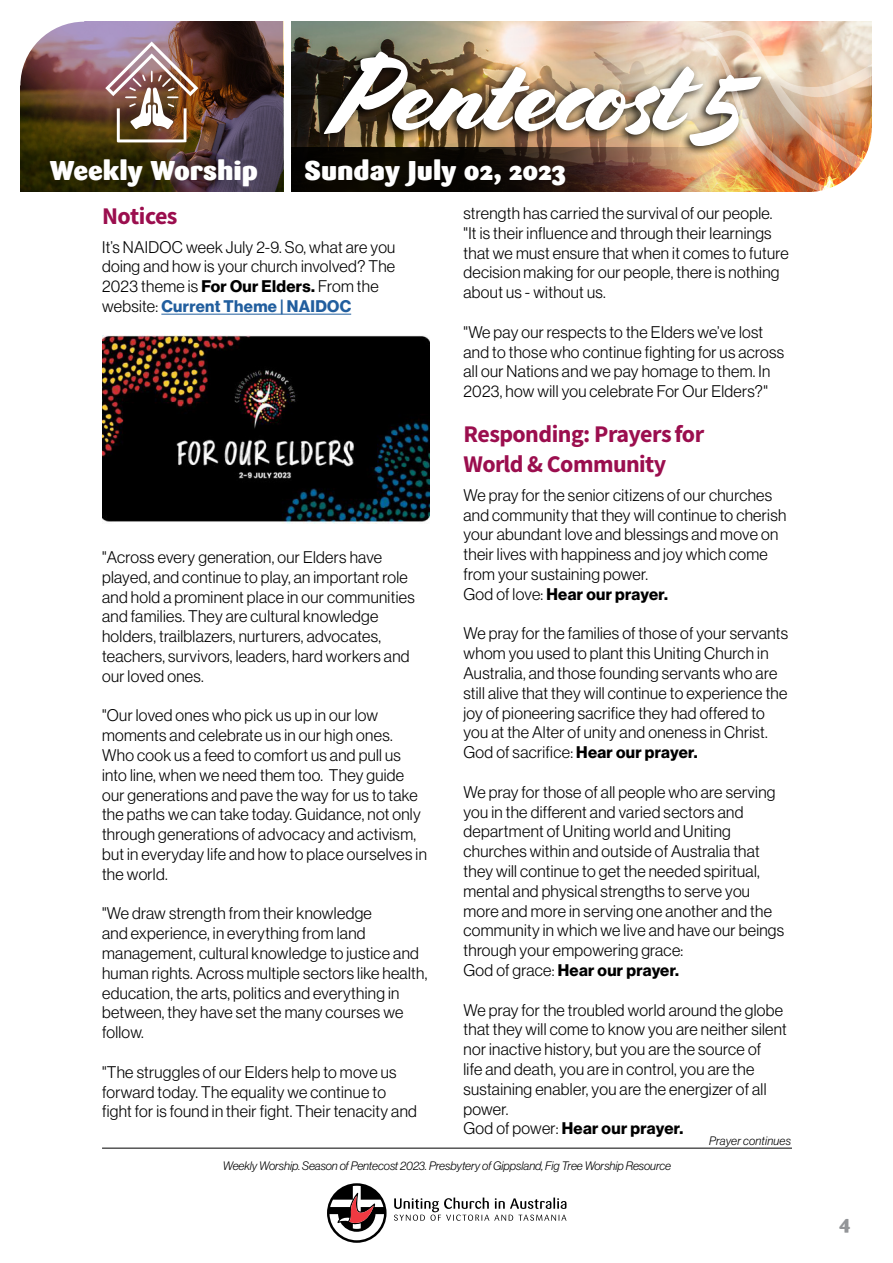
<style>
.page{position:relative;width:893px;height:1263px;background:#fff}
.page>*{position:absolute;margin:0;border:0;box-sizing:border-box;transform-origin:0 0}
.t1{font:108px "Cortado";letter-spacing:-.01em;color:#fff}
.t2{font:900 27px "Sari";color:#fff}
.t3{font:24px/30px "Source Sans Variable";letter-spacing:-.02em;color:#9b0e4e}
.t4{font:900 19.5px "Sari";color:#939598}
.t5{font:16.5px/19.8px "N Haas Grotesk DS Pro 45 Lt";letter-spacing:.02em;color:#000}
.t6{font:16.5px "N Haas Grotesk DS Pro 75 Bd";letter-spacing:.02em;color:#000}
.t7{font:16.5px "N Haas Grotesk DS Pro 75 Bd";letter-spacing:.02em;color:#215e9e}
.t8{font:12px "N Haas Grotesk DS Pro 46 Lt It";color:#000}
.t9{font:12px "N Haas Grotesk DS Pro 46 Lt It";letter-spacing:.02em;color:#000}
.s1{font-family:"N Haas Grotesk DS Pro 75 Bd"}
.s2{font-family:"N Haas Grotesk DS Pro 45 Lt";color:#000}
.s3{font-family:"N Haas Grotesk DS Pro 45 Lt"}
</style>
<div class="page">
<svg style="left:394px;top:1197px;width:172px;height:24px"></svg>
<svg style="left:327px;top:1183px;width:60px;height:60px"></svg>
<hr style="left:102px;top:1148px;width:690px;height:1px;background:#000">
<img style="left:292px;top:21px;width:407px;height:127px">
<img style="left:20px;top:21px;width:263px;height:171px">
<img style="left:105px;top:42px;width:93px;height:100px">
<svg style="left:20px;top:21px;width:64px;height:64px"></svg>
<svg style="left:292px;top:148px;width:407px;height:44px;background:#311e15"></svg>
<div style="left:313px;top:46px;width:452px;height:110px;background:#000;opacity:.91"></div>
<img style="left:699px;top:21px;width:173px;height:171px">
<hr style="left:161px;top:314px;width:190px;height:1px;background:#215e9e">
<img style="left:102px;top:335px;width:327px;height:188px">
<h1 class="t1" style="left:333px;top:31px;width:414px">Pentecost 5</h1>
<h2 class="t2" style="left:50px;top:154px;width:210px">Weekly Worship</h2>
<h2 class="t2" style="left:304px;top:154px;width:263px">Sunday July 02, 2023</h2>
<h3 class="t3" style="left:102px;top:201px;width:77px">Notices</h3>
<p class="t5" style="left:102px;top:237px;width:295px;text-align:justify">It’s NAIDOC week July 2-9. So, what are you doing and how is your church involved? The 2023 theme is <span class="s1">For Our Elders.</span> From the</p>
<p class="t7" style="left:102px;top:296px;width:251px"><span class="s2">website:</span> Current Theme | NAIDOC</p>
<p class="t5" style="left:102px;top:547px;width:314px">"Across every generation, our Elders have played, and continue to play, an important role and hold a prominent place in our communities and families. They are cultural knowledge holders, trailblazers, nurturers, advocates, teachers, survivors, leaders, hard workers and our loved ones.</p>
<p class="t5" style="left:102px;top:706px;width:326px">"Our loved ones who pick us up in our low moments and celebrate us in our high ones.<br>Who cook us a feed to comfort us and pull us into line, when we need them too. They guide our generations and pave the way for us to take the paths we can take today. Guidance, not only through generations of advocacy and activism, but in everyday life and how to place ourselves in the world.</p>
<p class="t5" style="left:102px;top:904px;width:327px">"We draw strength from their knowledge<br>and experience, in everything from land management, cultural knowledge to justice and human rights. Across multiple sectors like health, education, the arts, politics and everything in between, they have set the many courses we follow.</p>
<p class="t5" style="left:102px;top:1062px;width:316px">"The struggles of our Elders help to move us forward today. The equality we continue to fight for is found in their fight. Their tenacity and</p>
<p class="t5" style="left:463px;top:203px;width:327px">strength has carried the survival of our people. "It is their influence and through their learnings that we must ensure that when it comes to future decision making for our people, there is nothing about us - without us.</p>
<p class="t5" style="left:463px;top:322px;width:322px">"We pay our respects to the Elders we’ve lost and to those who continue fighting for us across all our Nations and we pay homage to them. In 2023, how will you celebrate For Our Elders?"</p>
<h3 class="t3" style="left:463px;top:420px;width:242px">Responding: Prayers for<br>World &amp; Community</h3>
<p class="t5" style="left:463px;top:485px;width:324px">We pray for the senior citizens of our churches and community that they will continue to cherish your abundant love and blessings and move on their lives with happiness and joy which come from your sustaining power.</p>
<p class="t6" style="left:463px;top:584px;width:206px"><span class="s3">God of love:</span> Hear our prayer.</p>
<p class="t5" style="left:463px;top:624px;width:326px">We pray for the families of those of your servants whom you used to plant this Uniting Church in Australia, and those founding servants who are still alive that they will continue to experience the joy of pioneering sacrifice they had offered to you at the Alter of unity and oneness in Christ.<br>God of sacrifice: <span class="s1">Hear our prayer.</span></p>
<p class="t5" style="left:463px;top:782px;width:322px">We pray for those of all people who are serving you in the different and varied sectors and department of Uniting world and Uniting churches within and outside of Australia that they will continue to get the needed spiritual, mental and physical strengths to serve you more and more in serving one another and the community in which we live and have our beings through your empowering grace:</p>
<p class="t6" style="left:463px;top:961px;width:217px"><span class="s3">God of grace:</span> Hear our prayer.</p>
<p class="t5" style="left:463px;top:1000px;width:325px">We pray for the troubled world around the globe that they will come to know you are neither silent nor inactive history, but you are the source of<br>life and death, you are in control, you are the sustaining enabler, you are the energizer of all power.</p>
<p class="t6" style="left:463px;top:1119px;width:221px"><span class="s3">God of power:</span> Hear our prayer.</p>
<p class="t9" style="left:709px;top:1134px;width:83px">Prayer continues</p>
<p class="t8" style="left:223px;top:1159px;width:450px">Weekly Worship. Season of Pentecost 2023. Presbytery of Gippsland, Fig Tree Worship Resource</p>
<p class="t4" style="left:839px;top:1210px;width:13px">4</p>
</div>
